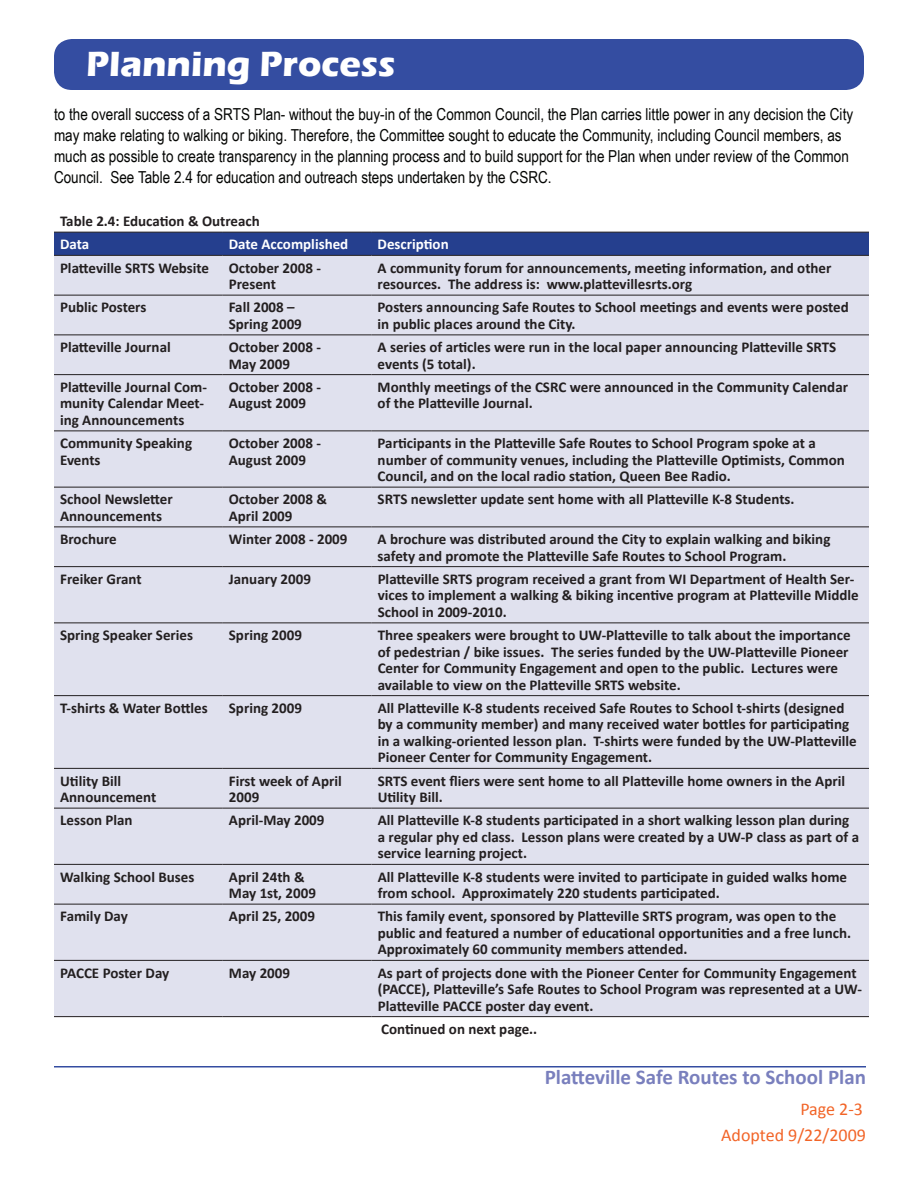
<style>
.page{position:relative;width:918px;height:1188px;background:#fff}
.page>*{position:absolute;margin:0;border:0;box-sizing:border-box;transform-origin:0 0}
.t1{font:700 36px "Eras ITC";color:#fff}
.t2{font:700 21px "Calibri";color:#797fbd}
.t3{font:18px/26.1px "Calibri";color:#f26427;text-align:right}
.t4{font:16.5px/21px "Arial Narrow";color:#040503}
.t5{font:700 15px/16.5px "Calibri";color:#231f20}
.t6{font:700 15px "Calibri";color:#fff}
</style>
<div class="page">
<div style="left:54px;top:39px;width:810px;height:51px;background:#344da1;border-radius:18px"></div>
<hr style="left:54px;top:1066px;width:812px;height:2px;background:#344da1">
<div style="left:54px;top:233px;width:815px;height:22px;background:#253f8e"></div>
<div style="left:54px;top:256px;width:815px;height:760px;background:#e0e1ee"></div>
<hr style="left:54px;top:232px;width:169px;height:1px;background:#231f20">
<hr style="left:223px;top:232px;width:149px;height:1px;background:#231f20">
<hr style="left:372px;top:232px;width:497px;height:1px;background:#231f20">
<hr style="left:54px;top:255px;width:169px;height:1px;background:#231f20">
<hr style="left:223px;top:255px;width:149px;height:1px;background:#231f20">
<hr style="left:372px;top:255px;width:497px;height:1px;background:#231f20">
<hr style="left:54px;top:295px;width:169px;height:1px;background:#231f20">
<hr style="left:223px;top:295px;width:149px;height:1px;background:#231f20">
<hr style="left:372px;top:295px;width:497px;height:1px;background:#231f20">
<hr style="left:54px;top:335px;width:169px;height:1px;background:#231f20">
<hr style="left:223px;top:335px;width:149px;height:1px;background:#231f20">
<hr style="left:372px;top:335px;width:497px;height:1px;background:#231f20">
<hr style="left:54px;top:374px;width:169px;height:1px;background:#231f20">
<hr style="left:223px;top:374px;width:149px;height:1px;background:#231f20">
<hr style="left:372px;top:374px;width:497px;height:1px;background:#231f20">
<hr style="left:54px;top:431px;width:169px;height:1px;background:#231f20">
<hr style="left:223px;top:431px;width:149px;height:1px;background:#231f20">
<hr style="left:372px;top:431px;width:497px;height:1px;background:#231f20">
<hr style="left:54px;top:487px;width:169px;height:1px;background:#231f20">
<hr style="left:223px;top:487px;width:149px;height:1px;background:#231f20">
<hr style="left:372px;top:487px;width:497px;height:1px;background:#231f20">
<hr style="left:54px;top:527px;width:169px;height:1px;background:#231f20">
<hr style="left:223px;top:527px;width:149px;height:1px;background:#231f20">
<hr style="left:372px;top:527px;width:497px;height:1px;background:#231f20">
<hr style="left:54px;top:566px;width:169px;height:1px;background:#231f20">
<hr style="left:223px;top:566px;width:149px;height:1px;background:#231f20">
<hr style="left:372px;top:566px;width:497px;height:1px;background:#231f20">
<hr style="left:54px;top:623px;width:169px;height:1px;background:#231f20">
<hr style="left:223px;top:623px;width:149px;height:1px;background:#231f20">
<hr style="left:372px;top:623px;width:497px;height:1px;background:#231f20">
<hr style="left:54px;top:695px;width:169px;height:1px;background:#231f20">
<hr style="left:223px;top:695px;width:149px;height:1px;background:#231f20">
<hr style="left:372px;top:695px;width:497px;height:1px;background:#231f20">
<hr style="left:54px;top:768px;width:169px;height:1px;background:#231f20">
<hr style="left:223px;top:768px;width:149px;height:1px;background:#231f20">
<hr style="left:372px;top:768px;width:497px;height:1px;background:#231f20">
<hr style="left:54px;top:808px;width:169px;height:1px;background:#231f20">
<hr style="left:223px;top:808px;width:149px;height:1px;background:#231f20">
<hr style="left:372px;top:808px;width:497px;height:1px;background:#231f20">
<hr style="left:54px;top:864px;width:169px;height:1px;background:#231f20">
<hr style="left:223px;top:864px;width:149px;height:1px;background:#231f20">
<hr style="left:372px;top:864px;width:497px;height:1px;background:#231f20">
<hr style="left:54px;top:904px;width:169px;height:1px;background:#231f20">
<hr style="left:223px;top:904px;width:149px;height:1px;background:#231f20">
<hr style="left:372px;top:904px;width:497px;height:1px;background:#231f20">
<hr style="left:54px;top:960px;width:169px;height:1px;background:#231f20">
<hr style="left:223px;top:960px;width:149px;height:1px;background:#231f20">
<hr style="left:372px;top:960px;width:497px;height:1px;background:#231f20">
<hr style="left:54px;top:1016px;width:169px;height:1px;background:#231f20">
<hr style="left:223px;top:1016px;width:149px;height:1px;background:#231f20">
<hr style="left:372px;top:1016px;width:497px;height:1px;background:#231f20">
<h1 class="t1" style="left:86px;top:43px;width:311px">Planning Process</h1>
<p class="t4" style="left:54px;top:103px;width:801px">to the overall success of a SRTS Plan- without the buy-in of the Common Council, the Plan carries little power in any decision the City may make relating to walking or biking. Therefore, the Committee sought to educate the Community, including Council members, as much as possible to create transparency in the planning process and to build support for the Plan when under review of the Common Council. See Table 2.4 for education and outreach steps undertaken by the CSRC.</p>
<p class="t5" style="left:60px;top:212px;width:201px">Table 2.4: Education &amp; Outreach</p>
<p class="t6" style="left:60px;top:235px;width:31px">Data</p>
<p class="t6" style="left:229px;top:235px;width:121px">Date Accomplished</p>
<p class="t6" style="left:378px;top:235px;width:73px">Description</p>
<p class="t5" style="left:60px;top:259px;width:151px">Platteville SRTS Website</p>
<p class="t5" style="left:229px;top:259px;width:94px">October 2008 -<br>Present</p>
<p class="t5" style="left:378px;top:259px;width:455px">A community forum for announcements, meeting information, and other resources. The address is: www.plattevillesrts.org</p>
<p class="t5" style="left:60px;top:298px;width:88px">Public Posters</p>
<p class="t5" style="left:229px;top:298px;width:75px">Fall 2008 –<br>Spring 2009</p>
<p class="t5" style="left:378px;top:298px;width:473px">Posters announcing Safe Routes to School meetings and events were posted in public places around the City.</p>
<p class="t5" style="left:60px;top:338px;width:112px">Platteville Journal</p>
<p class="t5" style="left:229px;top:338px;width:94px">October 2008 -<br>May 2009</p>
<p class="t5" style="left:378px;top:338px;width:460px">A series of articles were run in the local paper announcing Platteville SRTS events (5 total).</p>
<p class="t5" style="left:60px;top:378px;width:148px">Platteville Journal Com&shy;munity Calendar Meet&shy;ing Announcements</p>
<p class="t5" style="left:229px;top:378px;width:94px">October 2008 -<br>August 2009</p>
<p class="t5" style="left:378px;top:378px;width:472px">Monthly meetings of the CSRC were announced in the Community Calendar of the Platteville Journal.</p>
<p class="t5" style="left:60px;top:434px;width:134px">Community Speaking<br>Events</p>
<p class="t5" style="left:229px;top:434px;width:94px">October 2008 -<br>August 2009</p>
<p class="t5" style="left:378px;top:434px;width:469px">Participants in the Platteville Safe Routes to School Program spoke at a number of community venues, including the Platteville Optimists, Common<br>Council, and on the local radio station, Queen Bee Radio.</p>
<p class="t5" style="left:60px;top:490px;width:114px">School Newsletter<br>Announcements</p>
<p class="t5" style="left:229px;top:490px;width:100px">October 2008 &amp;<br>April 2009</p>
<p class="t5" style="left:378px;top:490px;width:418px">SRTS newsletter update sent home with all Platteville K-8 Students.</p>
<p class="t5" style="left:60px;top:530px;width:58px">Brochure</p>
<p class="t5" style="left:229px;top:530px;width:120px">Winter 2008 - 2009</p>
<p class="t5" style="left:378px;top:530px;width:454px">A brochure was distributed around the City to explain walking and biking safety and promote the Platteville Safe Routes to School Program.</p>
<p class="t5" style="left:60px;top:570px;width:83px">Freiker Grant</p>
<p class="t5" style="left:229px;top:570px;width:84px">January 2009</p>
<p class="t5" style="left:378px;top:570px;width:483px">Platteville SRTS program received a grant from WI Department of Health Ser&shy;vices to implement a walking &amp; biking incentive program at Platteville Middle<br>School in 2009-2010.</p>
<p class="t5" style="left:60px;top:626px;width:135px">Spring Speaker Series</p>
<p class="t5" style="left:229px;top:626px;width:75px">Spring 2009</p>
<p class="t5" style="left:378px;top:626px;width:475px">Three speakers were brought to UW-Platteville to talk about the importance of pedestrian / bike issues. The series funded by the UW-Platteville Pioneer Center for Community Engagement and open to the public. Lectures were available to view on the Platteville SRTS website.</p>
<p class="t5" style="left:60px;top:699px;width:149px">T-shirts &amp; Water Bottles</p>
<p class="t5" style="left:229px;top:699px;width:75px">Spring 2009</p>
<p class="t5" style="left:378px;top:699px;width:481px">All Platteville K-8 students received Safe Routes to School t-shirts (designed by a community member) and many received water bottles for participating in a walking-oriented lesson plan. T-shirts were funded by the UW-Platteville Pioneer Center for Community Engagement.</p>
<p class="t5" style="left:60px;top:772px;width:98px">Utility Bill<br>Announcement</p>
<p class="t5" style="left:229px;top:772px;width:114px">First week of April<br>2009</p>
<p class="t5" style="left:378px;top:772px;width:469px">SRTS event fliers were sent home to all Platteville home owners in the April<br>Utility Bill.</p>
<p class="t5" style="left:60px;top:811px;width:74px">Lesson Plan</p>
<p class="t5" style="left:229px;top:811px;width:97px">April-May 2009</p>
<p class="t5" style="left:378px;top:811px;width:483px">All Platteville K-8 students participated in a short walking lesson plan during a regular phy ed class. Lesson plans were created by a UW-P class as part of a service learning project.</p>
<p class="t5" style="left:60px;top:868px;width:136px">Walking School Buses</p>
<p class="t5" style="left:229px;top:868px;width:89px">April 24th &amp;<br>May 1st, 2009</p>
<p class="t5" style="left:378px;top:868px;width:471px">All Platteville K-8 students were invited to participate in guided walks home from school. Approximately 220 students participated.</p>
<p class="t5" style="left:60px;top:907px;width:69px">Family Day</p>
<p class="t5" style="left:229px;top:907px;width:88px">April 25, 2009</p>
<p class="t5" style="left:378px;top:907px;width:475px">This family event, sponsored by Platteville SRTS program, was open to the public and featured a number of educational opportunities and a free lunch.<br>Approximately 60 community members attended.</p>
<p class="t5" style="left:60px;top:964px;width:111px">PACCE Poster Day</p>
<p class="t5" style="left:229px;top:964px;width:63px">May 2009</p>
<p class="t5" style="left:378px;top:964px;width:486px">As part of projects done with the Pioneer Center for Community Engagement (PACCE), Platteville’s Safe Routes to School Program was represented at a UW-<br>Platteville PACCE poster day event.</p>
<p class="t5" style="left:381px;top:1020px;width:158px">Continued on next page..</p>
<h2 class="t2" style="left:545px;top:1064px;width:323px">Platteville Safe Routes to School Plan</h2>
<p class="t3" style="left:721px;top:1095px;width:146px">Page 2-3<br>Adopted 9/22/2009</p>
</div>
